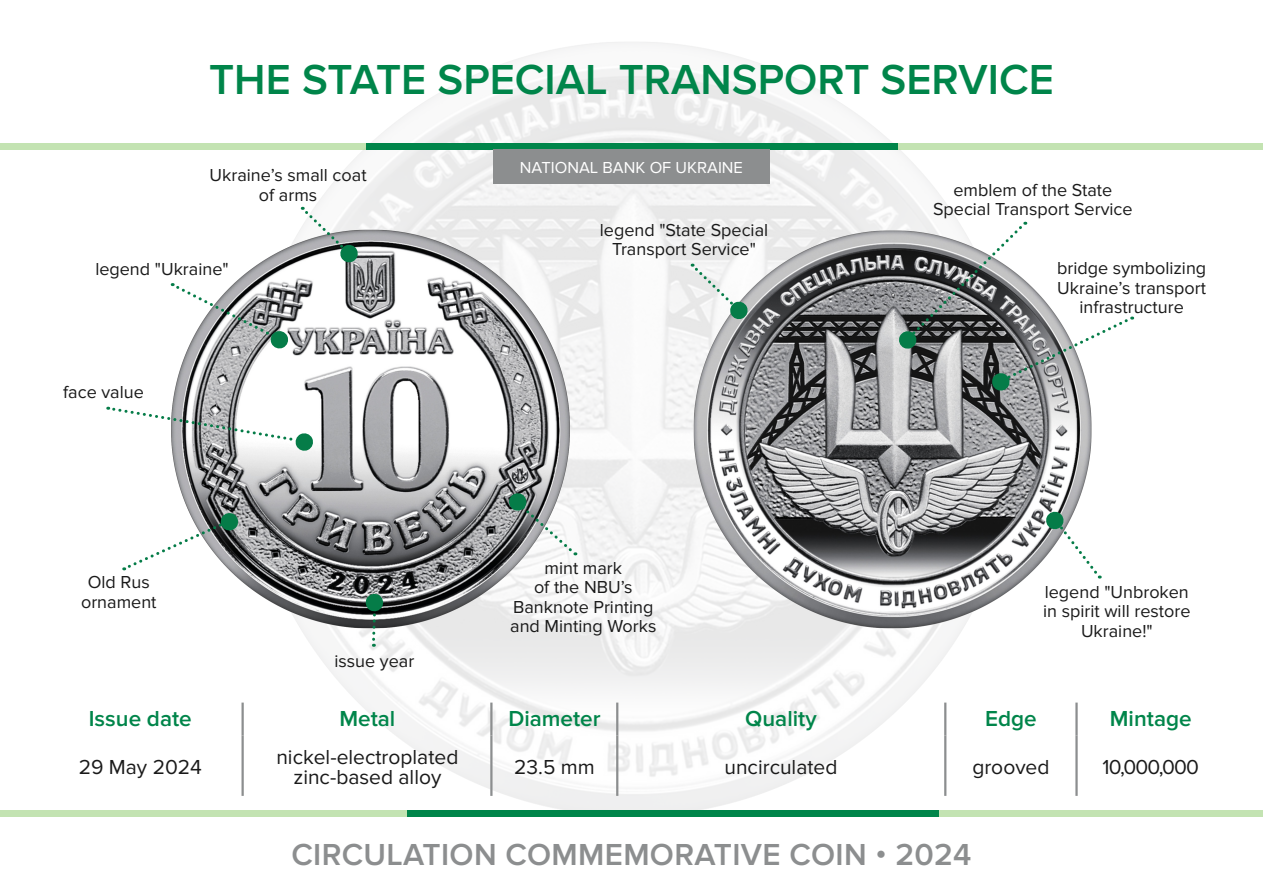
<style>
.page{position:relative;width:1263px;height:893px;background:#fff}
.page>*{position:absolute;margin:0;border:0;box-sizing:border-box;transform-origin:0 0}
.t1{font:600 43.5px "Proxima Nova";color:#00854a}
.t2{font:600 31.5px "Proxima Nova";letter-spacing:.01em;color:#8c8e8f}
.t3{font:600 22.5px "Proxima Nova";color:#00854a}
.t4{font:21px "Proxima Nova";color:#1a1a1a}
.t5{font:18px/19.5px "Proxima Nova";color:#1a1a1a;text-align:center}
.t6{font:16.5px "Proxima Nova";color:#fff}
</style>
<div class="page">
<img style="left:238px;top:42px;width:787px;height:775px">
<img style="left:168px;top:227px;width:404px;height:404px;border-radius:200px">
<img style="left:691px;top:228px;width:403px;height:403px;border-radius:200px">
<hr style="left:241px;top:703px;width:3px;height:33px;background:#8c8e8f">
<hr style="left:241px;top:736px;width:3px;height:60px;background:#8c8e8f">
<hr style="left:490px;top:703px;width:2px;height:33px;background:#8c8e8f">
<hr style="left:490px;top:736px;width:2px;height:60px;background:#8c8e8f">
<hr style="left:616px;top:703px;width:2px;height:33px;background:#8c8e8f">
<hr style="left:616px;top:736px;width:2px;height:60px;background:#8c8e8f">
<hr style="left:944px;top:703px;width:2px;height:33px;background:#8c8e8f">
<hr style="left:944px;top:736px;width:2px;height:60px;background:#8c8e8f">
<hr style="left:1075px;top:703px;width:3px;height:33px;background:#8c8e8f">
<hr style="left:1075px;top:736px;width:3px;height:60px;background:#8c8e8f">
<div style="left:800px;top:143px;width:463px;height:6px;background:#c3e3b2"></div>
<div style="left:0;top:143px;width:462px;height:6px;background:#c3e3b2"></div>
<div style="left:366px;top:143px;width:531px;height:6px;background:#00854a"></div>
<div style="left:493px;top:149px;width:277px;height:35px;background:#8c8e8f"></div>
<div style="left:800px;top:810px;width:463px;height:6px;background:#c3e3b2"></div>
<div style="left:0;top:810px;width:462px;height:6px;background:#c3e3b2"></div>
<div style="left:407px;top:810px;width:532px;height:6px;background:#00854a"></div>
<svg style="left:302px;top:207px;width:57px;height:57px"></svg>
<svg style="left:172px;top:283px;width:117px;height:67px"></svg>
<svg style="left:692px;top:264px;width:57px;height:56px"></svg>
<svg style="left:898px;top:222px;width:235px;height:170px"></svg>
<svg style="left:1045px;top:511px;width:55px;height:67px"></svg>
<svg style="left:124px;top:512px;width:115px;height:58px"></svg>
<svg style="left:364px;top:593px;width:20px;height:54px"></svg>
<svg style="left:508px;top:492px;width:68px;height:63px"></svg>
<svg style="left:108px;top:406px;width:206px;height:46px"></svg>
<p class="t1" style="left:209px;top:55px;width:846px">THE STATE SPECIAL TRANSPORT SERVICE</p>
<p class="t5" style="left:210px;top:166px;width:159px">Ukraine’s small coat of arms</p>
<p class="t5" style="left:95px;top:260px;width:135px">legend "Ukraine"</p>
<p class="t5" style="left:63px;top:382px;width:82px">face value</p>
<p class="t5" style="left:88px;top:573px;width:64px">Old Rus</p>
<p class="t5" style="left:81px;top:592px;width:77px">ornament</p>
<p class="t5" style="left:334px;top:651px;width:81px">issue year</p>
<p class="t6" style="left:520px;top:158px;width:225px">NATIONAL BANK OF UKRAINE</p>
<p class="t5" style="left:600px;top:220px;width:170px">legend "State Special<br>Transport Service"</p>
<p class="t5" style="left:544px;top:558px;width:79px">mint mark</p>
<p class="t5" style="left:510px;top:578px;width:148px">of the NBU’s<br>Banknote Printing and Minting Works</p>
<p class="t5" style="left:953px;top:180px;width:160px">emblem of the State</p>
<p class="t5" style="left:933px;top:200px;width:201px">Special Transport Service</p>
<p class="t5" style="left:1057px;top:259px;width:151px;text-align:left">bridge symbolizing<br>Ukraine’s transport</p>
<p class="t5" style="left:1079px;top:298px;width:106px">infrastructure</p>
<p class="t5" style="left:1043px;top:582px;width:149px">legend "Unbroken in spirit will restore<br>Ukraine!"</p>
<p class="t3" style="left:89px;top:706px;width:104px">Issue date</p>
<p class="t3" style="left:339px;top:706px;width:57px">Metal</p>
<p class="t3" style="left:508px;top:706px;width:94px">Diameter</p>
<p class="t3" style="left:745px;top:706px;width:73px">Quality</p>
<p class="t3" style="left:985px;top:706px;width:53px">Edge</p>
<p class="t3" style="left:1110px;top:706px;width:83px">Mintage</p>
<p class="t4" style="left:79px;top:755px;width:125px">29 May 2024</p>
<p class="t4" style="left:276px;top:745px;width:184px">nickel-electroplated</p>
<p class="t4" style="left:293px;top:765px;width:149px">zinc-based alloy</p>
<p class="t4" style="left:514px;top:755px;width:82px">23.5 mm</p>
<p class="t4" style="left:724px;top:755px;width:115px">uncirculated</p>
<p class="t4" style="left:972px;top:755px;width:79px">grooved</p>
<p class="t4" style="left:1102px;top:755px;width:98px">10,000,000</p>
<p class="t2" style="left:291px;top:837px;width:682px">CIRCULATION COMMEMORATIVE COIN • 2024</p>
</div>
